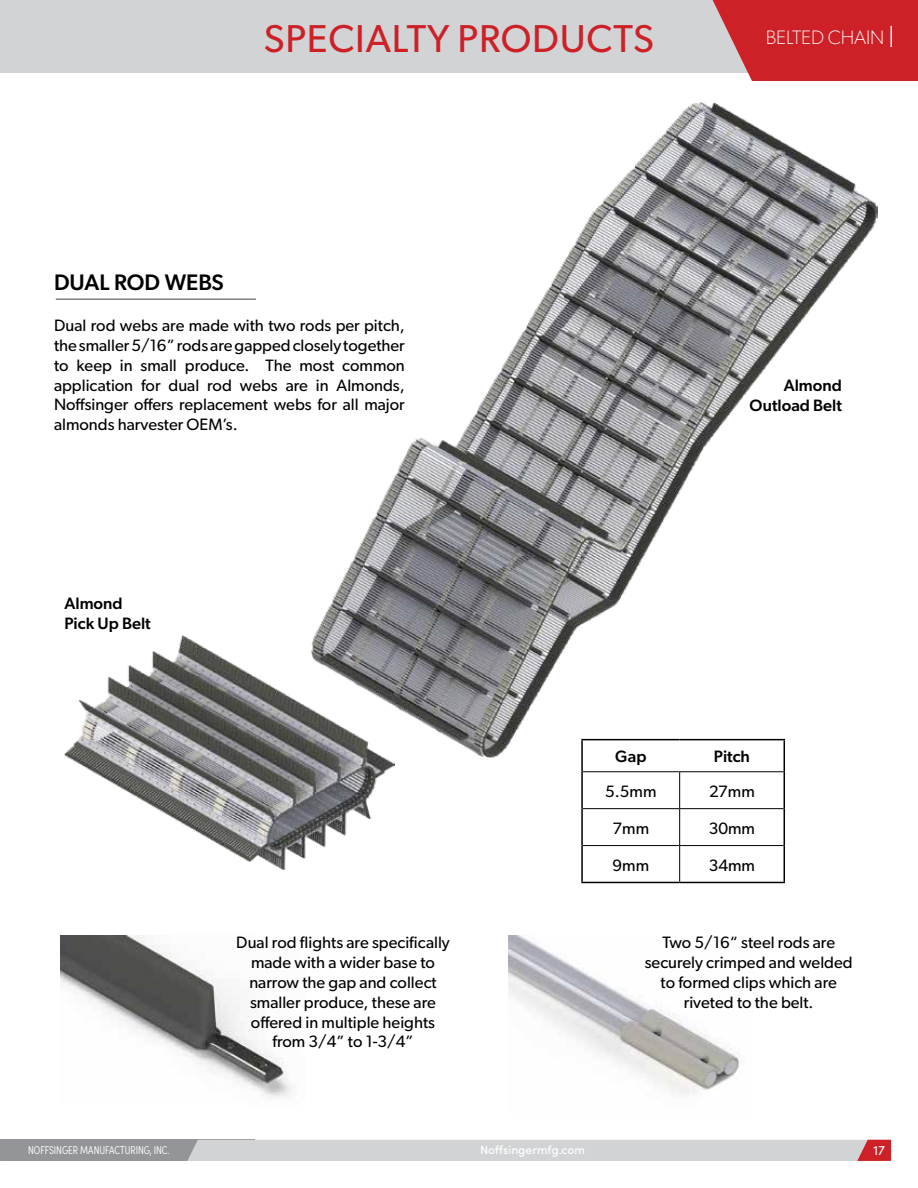
<style>
.page{position:relative;width:918px;height:1188px;background:#fff}
.page>*{position:absolute;margin:0;border:0;box-sizing:border-box;transform-origin:0 0}
.t1{font:39px "Gibson";letter-spacing:.02em;color:#cd2027}
.t2{font:500 22.5px "Gibson";color:#000}
.t3{font:100 19.5px "Gibson";letter-spacing:-.01em;color:#fff}
.t4{font:16.5px/19.8px "Gibson";color:#000;text-align:center}
.t5{font:500 16.5px/19.8px "Gibson";color:#000}
.t6{font:13.5px "Sofia Pro";color:#fff}
.t7{font:500 12px "Sofia Pro";color:#fff}
.t8{font:300 11.4px "Sofia Pro Condensed";color:#fff}
</style>
<div class="page">
<div style="left:0;top:0;width:918px;height:73px;background:#d1d3d4"></div>
<svg style="left:712px;top:0;width:206px;height:81px"></svg>
<div style="left:0;top:1140px;width:255px;height:21px;background:#939598"></div>
<div style="left:187px;top:1140px;width:704px;height:21px;background:#d1d3d4"></div>
<img style="left:60px;top:936px;width:232px;height:162px">
<hr style="left:56px;top:298px;width:200px;height:2px;background:#808285">
<img style="left:65px;top:635px;width:329px;height:235px">
<hr style="left:679px;top:772px;width:1px;height:36px;background:#000">
<hr style="left:583px;top:808px;width:97px;height:1px;background:#000">
<hr style="left:680px;top:808px;width:104px;height:1px;background:#000">
<hr style="left:679px;top:809px;width:1px;height:36px;background:#000">
<hr style="left:583px;top:845px;width:97px;height:1px;background:#000">
<hr style="left:680px;top:845px;width:104px;height:1px;background:#000">
<hr style="left:679px;top:846px;width:1px;height:36px;background:#000">
<hr style="left:583px;top:771px;width:97px;height:1px;background:#000">
<hr style="left:680px;top:771px;width:104px;height:1px;background:#000">
<hr style="left:581px;top:772px;width:2px;height:37px;background:#000">
<hr style="left:784px;top:772px;width:1px;height:37px;background:#000">
<hr style="left:581px;top:809px;width:2px;height:37px;background:#000">
<hr style="left:784px;top:809px;width:1px;height:37px;background:#000">
<hr style="left:581px;top:846px;width:2px;height:36px;background:#000">
<hr style="left:784px;top:846px;width:1px;height:36px;background:#000">
<hr style="left:581px;top:882px;width:99px;height:1px;background:#000">
<hr style="left:680px;top:882px;width:105px;height:1px;background:#000">
<hr style="left:581px;top:740px;width:2px;height:32px;background:#000">
<hr style="left:784px;top:740px;width:1px;height:32px;background:#000">
<img style="left:312px;top:102px;width:566px;height:656px">
<img style="left:509px;top:935px;width:231px;height:160px">
<h1 class="t1" style="left:264px;top:15px;width:392px">SPECIALTY PRODUCTS</h1>
<p class="t3" style="left:766px;top:25px;width:120px">BELTED CHAIN</p>
<h2 class="t2" style="left:54px;top:269px;width:171px">DUAL ROD WEBS</h2>
<p class="t4" style="left:54px;top:315px;width:352px;text-align:justify">Dual rod webs are made with two rods per pitch, the smaller 5/16” rods are gapped closely together to keep in small produce. The most common application for dual rod webs are in Almonds, Noffsinger offers replacement webs for all major almonds harvester OEM’s.</p>
<p class="t5" style="left:64px;top:594px;width:88px">Almond<br>Pick Up Belt</p>
<p class="t4" style="left:236px;top:933px;width:215px">Dual rod flights are specifically made with a wider base to narrow the gap and collect smaller produce, these are offered in multiple heights from 3/4” to 1-3/4”</p>
<p class="t5" style="left:750px;top:375px;width:94px;text-align:right">Almond<br>Outload Belt</p>
<p class="t5" style="left:615px;top:746px;width:33px">Gap</p>
<p class="t5" style="left:714px;top:746px;width:38px">Pitch</p>
<p class="t4" style="left:605px;top:781px;width:53px">5.5mm</p>
<p class="t4" style="left:709px;top:781px;width:47px">27mm</p>
<p class="t4" style="left:613px;top:818px;width:38px">7mm</p>
<p class="t4" style="left:709px;top:818px;width:48px">30mm</p>
<p class="t4" style="left:613px;top:855px;width:38px">9mm</p>
<p class="t4" style="left:709px;top:855px;width:48px">34mm</p>
<p class="t4" style="left:645px;top:933px;width:210px">Two 5/16“ steel rods are securely crimped and welded to formed clips which are riveted to the belt.</p>
<p class="t8" style="left:28px;top:1142px;width:143px">NOFFSINGER MANUFACTURING, INC.</p>
<p class="t7" style="left:480px;top:1141px;width:106px">Noffsingermfg.com</p>
<p class="t6" style="left:874px;top:1141px;width:13px">17</p>
</div>
